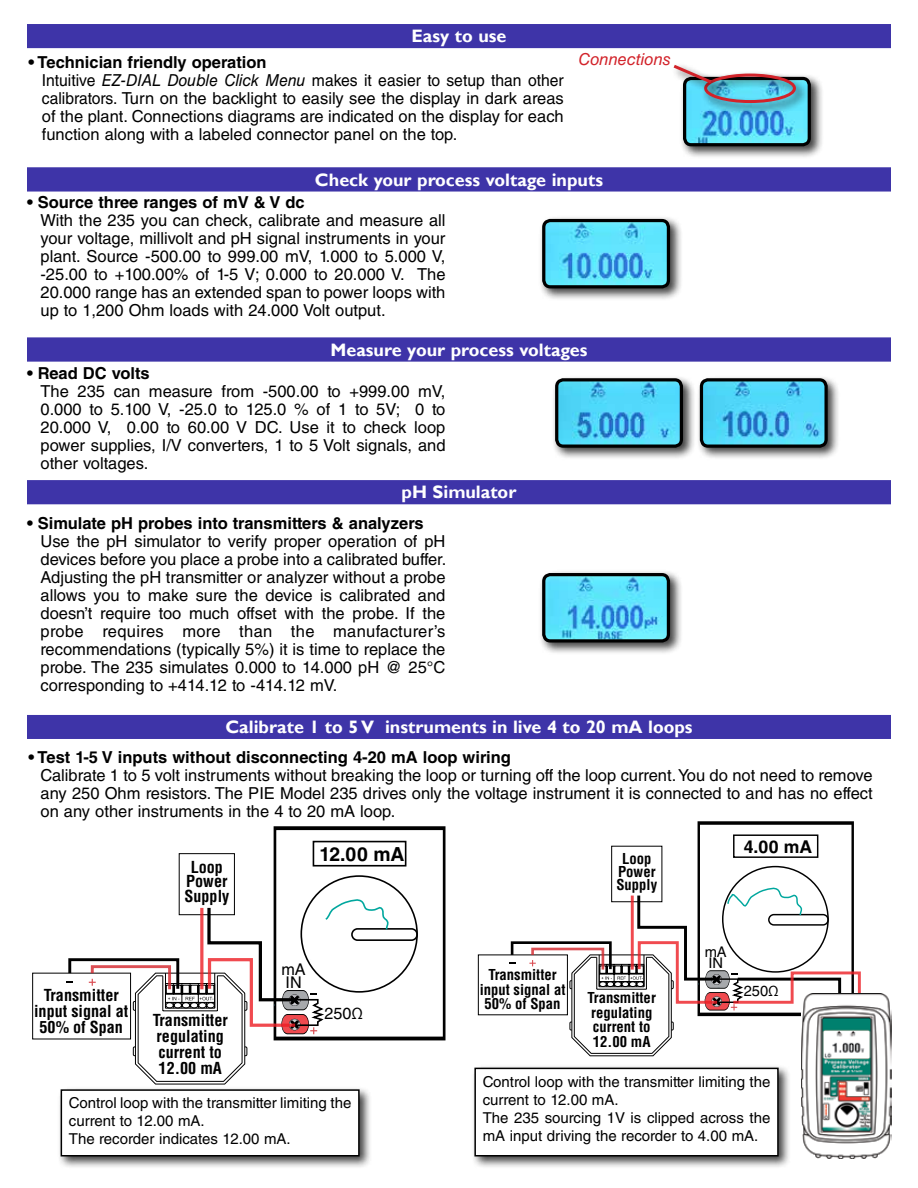
<style>
.page{position:relative;width:918px;height:1188px;background:#fff}
.page>*{position:absolute;margin:0;border:0;box-sizing:border-box;transform-origin:0 0}
.t1{font:700 19.35px "Helvetica LT Std";color:#000}
.t2{font:700 18px "Gill Sans";color:#fff}
.t3{font:700 17.7px "Helvetica LT Std";color:#000}
.t4{font:16.5px/18px "Helvetica LT Std";color:#000;text-align:justify}
.t5{font:16.5px/18px "Helvetica LT Std";color:#000;scale:.95 1}
.t6{font:700 16.5px "Helvetica LT Std";color:#000}
.t7{font:italic 16.5px "Helvetica LT Std";color:#d2232a}
.t8{font:700 condensed 16.2px/16.2px "Helvetica LT Std";color:#000;text-align:center}
.t9{font:16.2px/12.9px "Helvetica LT Std";color:#000}
.t10{font:15px/18px "Helvetica LT Std";color:#000}
.t11{font:700 condensed 14.7px/14.7px "Helvetica LT Std";color:#000;text-align:center}
.t12{font:14.7px/11.7px "Helvetica LT Std";color:#000}
.s1{font-weight:700}
.s2{font-style:italic}
</style>
<div class="page">
<div style="left:680px;top:73px;width:144px;height:86px;background:#000;opacity:.75"></div>
<img style="left:687px;top:95px;width:120px;height:47px">
<div style="left:683px;top:77px;width:128px;height:69px;border:3px solid #000;border-radius:7px"></div>
<div style="left:27px;top:168px;width:864px;height:24px;background:#3e34a8"></div>
<div style="left:27px;top:480px;width:864px;height:24px;background:#3e34a8"></div>
<div style="left:539px;top:215px;width:144px;height:86px;background:#000;opacity:.75"></div>
<img style="left:546px;top:223px;width:120px;height:61px">
<div style="left:542px;top:219px;width:128px;height:69px;border:3px solid #000;border-radius:7px"></div>
<div style="left:27px;top:24px;width:864px;height:24px;background:#3e34a8"></div>
<div style="left:701px;top:70px;width:108px;height:46px;background:#000;opacity:.75"></div>
<div style="left:704px;top:74px;width:92px;height:29px;border:3px solid #d2232a;border-radius:50%"></div>
<div style="left:671px;top:62px;width:53px;height:33px;background:#000;opacity:.75"></div>
<svg style="left:671px;top:62px;width:44px;height:24px"></svg>
<div style="left:27px;top:338px;width:864px;height:24px;background:#3e34a8"></div>
<div style="left:552px;top:375px;width:144px;height:86px;background:#000;opacity:.75"></div>
<img style="left:559px;top:382px;width:120px;height:62px">
<div style="left:555px;top:378px;width:128px;height:70px;border:3px solid #000;border-radius:7px"></div>
<div style="left:27px;top:715px;width:864px;height:24px;background:#3e34a8"></div>
<div style="left:478px;top:955px;width:90px;height:60px;border:1px solid #000"></div>
<svg style="left:509px;top:821px;width:352px;height:235px"></svg>
<img style="left:801px;top:994px;width:91px;height:164px">
<div style="left:696px;top:375px;width:145px;height:86px;background:#000;opacity:.75"></div>
<img style="left:704px;top:382px;width:120px;height:62px">
<div style="left:700px;top:378px;width:128px;height:70px;border:3px solid #000;border-radius:7px"></div>
<div style="left:539px;top:570px;width:144px;height:85px;background:#000;opacity:.75"></div>
<img style="left:546px;top:577px;width:120px;height:62px">
<div style="left:542px;top:573px;width:128px;height:70px;border:3px solid #000;border-radius:7px"></div>
<div style="left:32px;top:973px;width:99px;height:66px;border:1px solid #000"></div>
<svg style="left:66px;top:826px;width:380px;height:259px"></svg>
<div style="left:57px;top:1086px;width:315px;height:84px;background:#000;opacity:.75"></div>
<div style="left:61px;top:1090px;width:298px;height:66px;background:#fff"></div>
<div style="left:61px;top:1089px;width:299px;height:67px;border:2px solid #000"></div>
<div style="left:471px;top:1064px;width:321px;height:105px;background:#000;opacity:.75"></div>
<div style="left:475px;top:1068px;width:303px;height:88px;background:#fff"></div>
<div style="left:474px;top:1068px;width:305px;height:88px;border:2px solid #000"></div>
<p class="t2" style="left:412px;top:25px;width:96px">Easy to use</p>
<p class="t5" style="left:42px;top:53px;width:551px;text-indent:-13px"><span class="s1">• Technician friendly operation<br></span>Intuitive <span class="s2">EZ-DIAL Double Click Menu</span> makes it easier to setup than other calibrators. Turn on the backlight to easily see the display in dark areas of the plant. Connections diagrams are indicated on the display for each function along with a labeled connector panel on the top.</p>
<p class="t7" style="left:579px;top:50px;width:94px">Connections</p>
<p class="t2" style="left:315px;top:169px;width:290px">Check your process voltage inputs</p>
<p class="t6" style="left:27px;top:193px;width:279px">• Source three ranges of mV &amp; V dc</p>
<p class="t4" style="left:40px;top:212px;width:407px">With the 235 you can check, calibrate and measure all your voltage, millivolt and pH signal instruments in your plant. Source -500.00 to 999.00 mV, 1.000 to 5.000 V, -25.00 to +100.00% of 1-5 V; 0.000 to 20.000 V. The 20.000 range has an extended span to power loops with up to 1,200 Ohm loads with 24.000 Volt output.</p>
<p class="t2" style="left:331px;top:339px;width:258px">Measure your process voltages</p>
<p class="t6" style="left:27px;top:363px;width:124px">• Read DC volts</p>
<p class="t4" style="left:40px;top:382px;width:407px">The 235 can measure from -500.00 to +999.00 mV, 0.000 to 5.100 V, -25.0 to 125.0 % of 1 to 5V; 0 to 20.000 V, 0.00 to 60.00 V DC. Use it to check loop power supplies, I/V converters, 1 to 5 Volt signals, and other voltages.</p>
<p class="t2" style="left:402px;top:481px;width:116px">pH Simulator</p>
<p class="t6" style="left:27px;top:513px;width:398px">• Simulate pH probes into transmitters &amp; analyzers</p>
<p class="t4" style="left:40px;top:532px;width:408px">Use the pH simulator to verify proper operation of pH devices before you place a probe into a calibrated buffer.<br>Adjusting the pH transmitter or analyzer without a probe allows you to make sure the device is calibrated and doesn’t require too much offset with the probe. If the probe requires more than the manufacturer’s recommendations (typically 5%) it is time to replace the probe. The 235 simulates 0.000 to 14.000 pH @ 25°C corresponding to +414.12 to -414.12 mV.</p>
<p class="t2" style="left:225px;top:716px;width:469px">Calibrate 1 to 5 V instruments in live 4 to 20 mA loops</p>
<p class="t4" style="left:40px;top:766px;width:834px">Calibrate 1 to 5 volt instruments without breaking the loop or turning off the loop current. You do not need to remove any 250 Ohm resistors. The PIE Model 235 drives only the voltage instrument it is connected to and has no effect on any other instruments in the 4 to 20 mA loop.</p>
<p class="t6" style="left:28px;top:747px;width:484px">• Test 1-5 V inputs without disconnecting 4-20 mA loop wiring</p>
<p class="t8" style="left:184px;top:860px;width:46px;line-height:14.5px">Loop<br>Power<br>Supply</p>
<p class="t8" style="left:34px;top:987px;width:96px">Transmitter input signal at<br>50% of Span</p>
<p class="t8" style="left:153px;top:1012px;width:77px;text-align:left">Transmitter regulating current to<br>12.00 mA</p>
<p class="t1" style="left:319px;top:842px;width:87px">12.00 mA</p>
<p class="t9" style="left:281px;top:963px;width:26px">mA<br>IN</p>
<p class="t9" style="left:324px;top:1007px;width:40px">250Ω</p>
<p class="t10" style="left:69px;top:1094px;width:284px">Control loop with the transmitter limiting the current to 12.00 mA.<br>The recorder indicates 12.00 mA.</p>
<p class="t11" style="left:616px;top:852px;width:42px;line-height:13.2px">Loop<br>Power<br>Supply</p>
<p class="t11" style="left:480px;top:967px;width:87px">Transmitter input signal at<br>50% of Span</p>
<p class="t11" style="left:588px;top:990px;width:70px;text-align:left">Transmitter regulating current to<br>12.00 mA</p>
<p class="t3" style="left:744px;top:836px;width:70px">4.00 mA</p>
<p class="t12" style="left:705px;top:946px;width:24px">mA<br>IN</p>
<p class="t12" style="left:744px;top:985px;width:37px">250Ω</p>
<p class="t10" style="left:483px;top:1072px;width:289px">Control loop with the transmitter limiting the current to 12.00 mA.<br>The 235 sourcing 1V is clipped across the mA input driving the recorder to 4.00 mA.</p>
</div>
